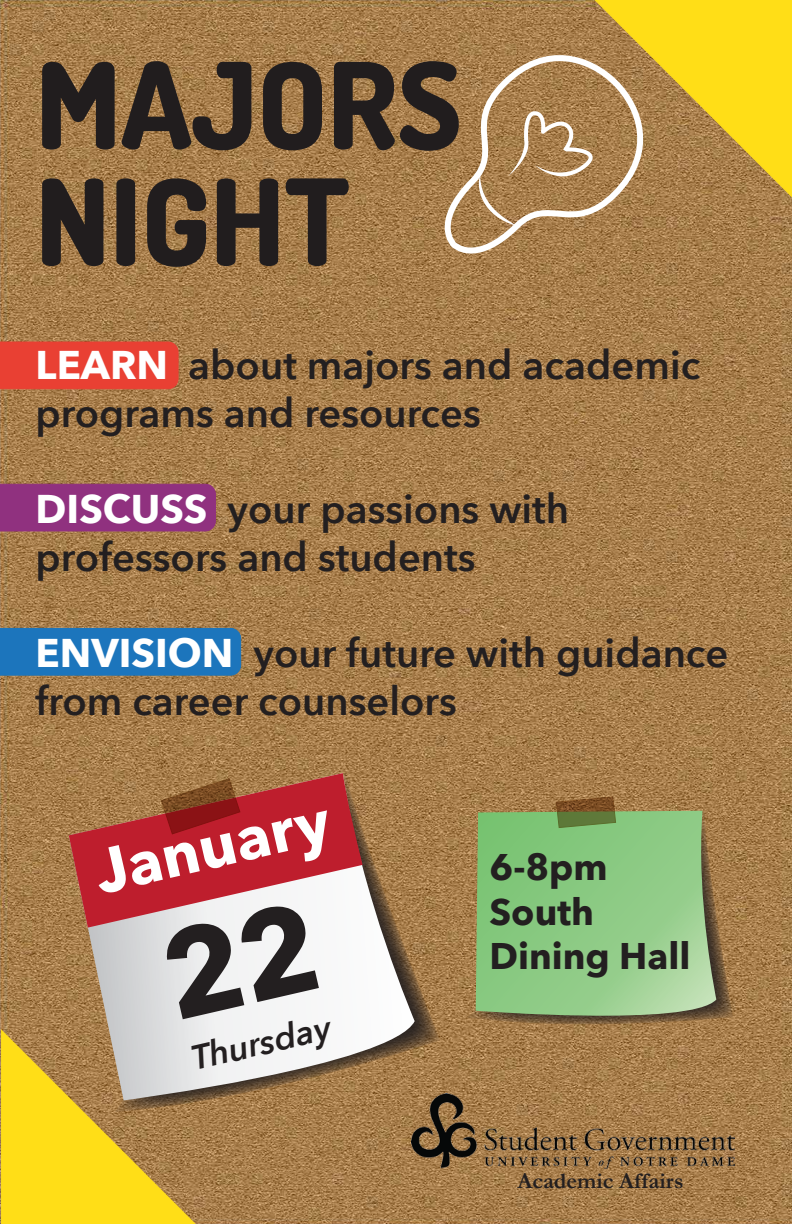
<style>
.page{position:relative;width:792px;height:1224px;background:#fff}
.page>*{position:absolute;margin:0;border:0;box-sizing:border-box;transform-origin:0 0}
.t1{font:800 120px/116.5px "Dosis";color:#211d1e}
.t2{font:700 61.6px "Avenir Next";color:#fff}
.t3{font:600 40px/48px "Avenir Next";color:#231f20}
.t4{font:700 37px/44.4px "Avenir Next";color:#231f20}
.t5{font:italic 600 34.1px "Avenir Next";color:#231f20}
.t6{font:700 22.8px "Garamond";color:#231f20}
.s1{font-weight:700;color:#fff}
</style>
<div class="page">
<img style="left:0;top:0;width:792px;height:1224px">
<div style="left:0;top:342px;width:179px;height:47px;background:#e94033"></div>
<div style="left:0;top:484px;width:216px;height:47px;background:#90317f"></div>
<div style="left:0;top:628px;width:241px;height:48px;background:#1c75bc"></div>
<svg style="left:592px;top:0;width:200px;height:200px;background:#e2be28"></svg>
<svg style="left:1px;top:1025px;width:198px;height:199px;background:#e1bd28"></svg>
<img style="left:411px;top:1093px;width:324px;height:76px">
<svg style="left:467px;top:811px;width:266px;height:213px;background:#9d7648"></svg>
<svg style="left:476px;top:811px;width:240px;height:217px;background:#8dbe7d"></svg>
<svg style="left:556px;top:796px;width:60px;height:32px;background:#746f38"></svg>
<svg style="left:115px;top:773px;width:325px;height:339px;background:#9e7748"></svg>
<svg style="left:69px;top:773px;width:346px;height:327px"></svg>
<svg style="left:69px;top:773px;width:294px;height:155px;background:#be4e4d"></svg>
<svg style="left:161px;top:778px;width:79px;height:56px;background:#963b29"></svg>
<svg style="left:423px;top:42px;width:242px;height:225px;background:#ad8656"></svg>
<svg style="left:479px;top:111px;width:114px;height:115px;background:#b39065"></svg>
<svg style="left:161px;top:901px;width:158px;height:119px"></svg>
<h1 class="t1" style="left:36px;top:45px;width:427px">MAJORS<br>NIGHT</h1>
<p class="t3" style="left:36px;top:340px;width:666px"><span class="s1">LEARN</span> about majors and academic programs and resources</p>
<p class="t3" style="left:36px;top:484px;width:535px"><span class="s1">DISCUSS</span> your passions with professors and students</p>
<p class="t3" style="left:36px;top:628px;width:694px"><span class="s1">ENVISION</span> your future with guidance from career counselors</p>
<h2 class="t2" style="left:84px;top:821px;width:241px;rotate:-13deg">January</h2>
<p class="t5" style="left:186px;top:1030px;width:143px;rotate:-13deg">Thursday</p>
<p class="t4" style="left:489px;top:845px;width:202px">6-8pm<br>South<br>Dining Hall</p>
<p class="t6" style="left:517px;top:1167px;width:168px">Academic Affairs</p>
</div>
